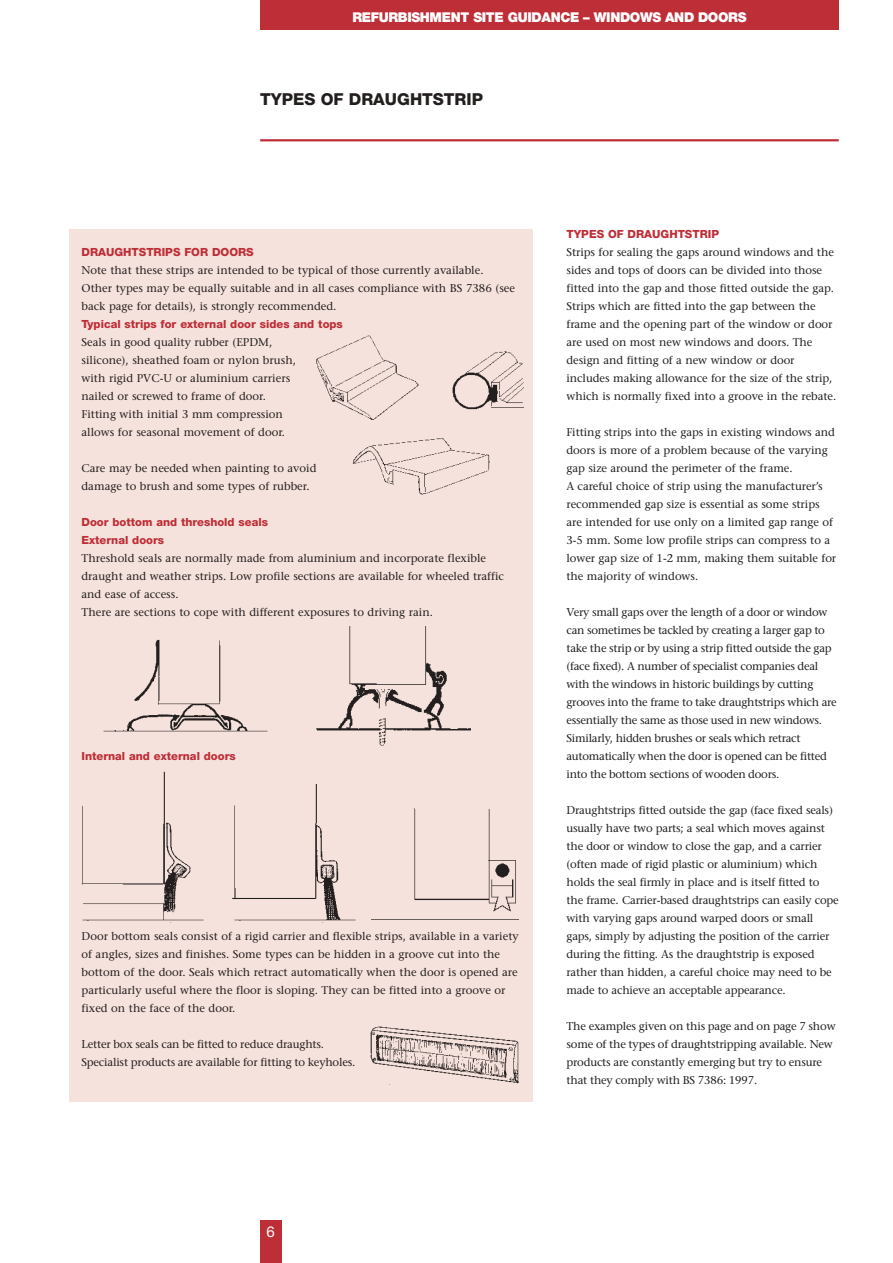
<style>
.page{position:relative;width:893px;height:1263px;background:#fff}
.page>*{position:absolute;margin:0;border:0;box-sizing:border-box;transform-origin:0 0}
.t1{font:800 16.5px "Helvetica Neue";color:#231f1f}
.t2{font:15px "Helvetica Neue";color:#fff}
.t3{font:900 13.5px "Helvetica Neue";letter-spacing:-.025em;color:#fff}
.t4{font:11.25px/18px "Stone Serif";letter-spacing:-.005em;color:#231f1f}
.t5{font:11.25px/18px "Stone Serif";letter-spacing:-.025em;color:#231f1f}
.t6{font:800 11.25px "Helvetica Neue";color:#be2e37}
</style>
<div class="page">
<div style="left:260px;top:1220px;width:21px;height:43px;background:#be2e37"></div>
<div style="left:260px;top:0;width:578px;height:30px;background:#be2e37"></div>
<hr style="left:260px;top:139px;width:578px;height:2px;background:#be2e37">
<div style="left:69px;top:230px;width:463px;height:872px;background:#f6e2dc"></div>
<img style="left:371px;top:808px;width:147px;height:112px">
<img style="left:316px;top:335px;width:103px;height:85px">
<img style="left:232px;top:784px;width:124px;height:137px">
<img style="left:370px;top:1026px;width:149px;height:59px">
<img style="left:82px;top:771px;width:122px;height:152px">
<img style="left:103px;top:639px;width:165px;height:93px">
<img style="left:452px;top:351px;width:71px;height:59px">
<img style="left:316px;top:627px;width:154px;height:119px">
<img style="left:352px;top:438px;width:138px;height:57px">
<p class="t3" style="left:352px;top:12px;width:396px">REFURBISHMENT SITE GUIDANCE – WINDOWS AND DOORS</p>
<h1 class="t1" style="left:260px;top:94px;width:224px">TYPES OF DRAUGHTSTRIP</h1>
<p class="t6" style="left:81px;top:248px;width:174px">DRAUGHTSTRIPS FOR DOORS</p>
<p class="t4" style="left:81px;top:262px;width:435px">Note that these strips are intended to be typical of those currently available.<br>Other types may be equally suitable and in all cases compliance with BS 7386 (see back page for details), is strongly recommended.</p>
<p class="t6" style="left:81px;top:320px;width:263px">Typical strips for external door sides and tops</p>
<p class="t4" style="left:81px;top:334px;width:216px">Seals in good quality rubber (EPDM, silicone), sheathed foam or nylon brush, with rigid PVC-U or aluminium carriers nailed or screwed to frame of door.<br>Fitting with initial 3 mm compression allows for seasonal movement of door.</p>
<p class="t4" style="left:81px;top:460px;width:236px">Care may be needed when painting to avoid damage to brush and some types of rubber.</p>
<p class="t6" style="left:81px;top:518px;width:188px">Door bottom and threshold seals</p>
<p class="t6" style="left:81px;top:536px;width:84px">External doors</p>
<p class="t4" style="left:81px;top:550px;width:424px">Threshold seals are normally made from aluminium and incorporate flexible draught and weather strips. Low profile sections are available for wheeled traffic and ease of access.<br>There are sections to cope with different exposures to driving rain.</p>
<p class="t6" style="left:81px;top:752px;width:156px">Internal and external doors</p>
<p class="t4" style="left:81px;top:928px;width:439px">Door bottom seals consist of a rigid carrier and flexible strips, available in a variety of angles, sizes and finishes. Some types can be hidden in a groove cut into the bottom of the door. Seals which retract automatically when the door is opened are particularly useful where the floor is sloping. They can be fitted into a groove or fixed on the face of the door.</p>
<p class="t4" style="left:81px;top:1036px;width:275px">Letter box seals can be fitted to reduce draughts.<br>Specialist products are available for fitting to keyholes.</p>
<p class="t6" style="left:566px;top:230px;width:154px">TYPES OF DRAUGHTSTRIP</p>
<p class="t4" style="left:566px;top:244px;width:271px">Strips for sealing the gaps around windows and the sides and tops of doors can be divided into those fitted into the gap and those fitted outside the gap.<br>Strips which are fitted into the gap between the frame and the opening part of the window or door are used on most new windows and doors. The design and fitting of a new window or door includes making allowance for the size of the strip, which is normally fixed into a groove in the rebate.</p>
<p class="t4" style="left:566px;top:424px;width:271px">Fitting strips into the gaps in existing windows and doors is more of a problem because of the varying gap size around the perimeter of the frame.<br>A careful choice of strip using the manufacturer’s recommended gap size is essential as some strips are intended for use only on a limited gap range of 3-5 mm. Some low profile strips can compress to a lower gap size of 1-2 mm, making them suitable for the majority of windows.</p>
<p class="t5" style="left:566px;top:604px;width:272px">Very small gaps over the length of a door or window can sometimes be tackled by creating a larger gap to take the strip or by using a strip fitted outside the gap (face fixed). A number of specialist companies deal with the windows in historic buildings by cutting grooves into the frame to take draughtstrips which are essentially the same as those used in new windows.<br>Similarly, hidden brushes or seals which retract automatically when the door is opened can be fitted into the bottom sections of wooden doors.</p>
<p class="t4" style="left:566px;top:802px;width:274px">Draughtstrips fitted outside the gap (face fixed seals) usually have two parts; a seal which moves against the door or window to close the gap, and a carrier (often made of rigid plastic or aluminium) which holds the seal firmly in place and is itself fitted to the frame. Carrier-based draughtstrips can easily cope with varying gaps around warped doors or small gaps, simply by adjusting the position of the carrier during the fitting. As the draughtstrip is exposed rather than hidden, a careful choice may need to be made to achieve an acceptable appearance.</p>
<p class="t4" style="left:566px;top:1018px;width:270px">The examples given on this page and on page 7 show some of the types of draughtstripping available. New products are constantly emerging but try to ensure that they comply with BS 7386: 1997.</p>
<h2 class="t2" style="left:267px;top:1226px;width:10px">6</h2>
</div>
